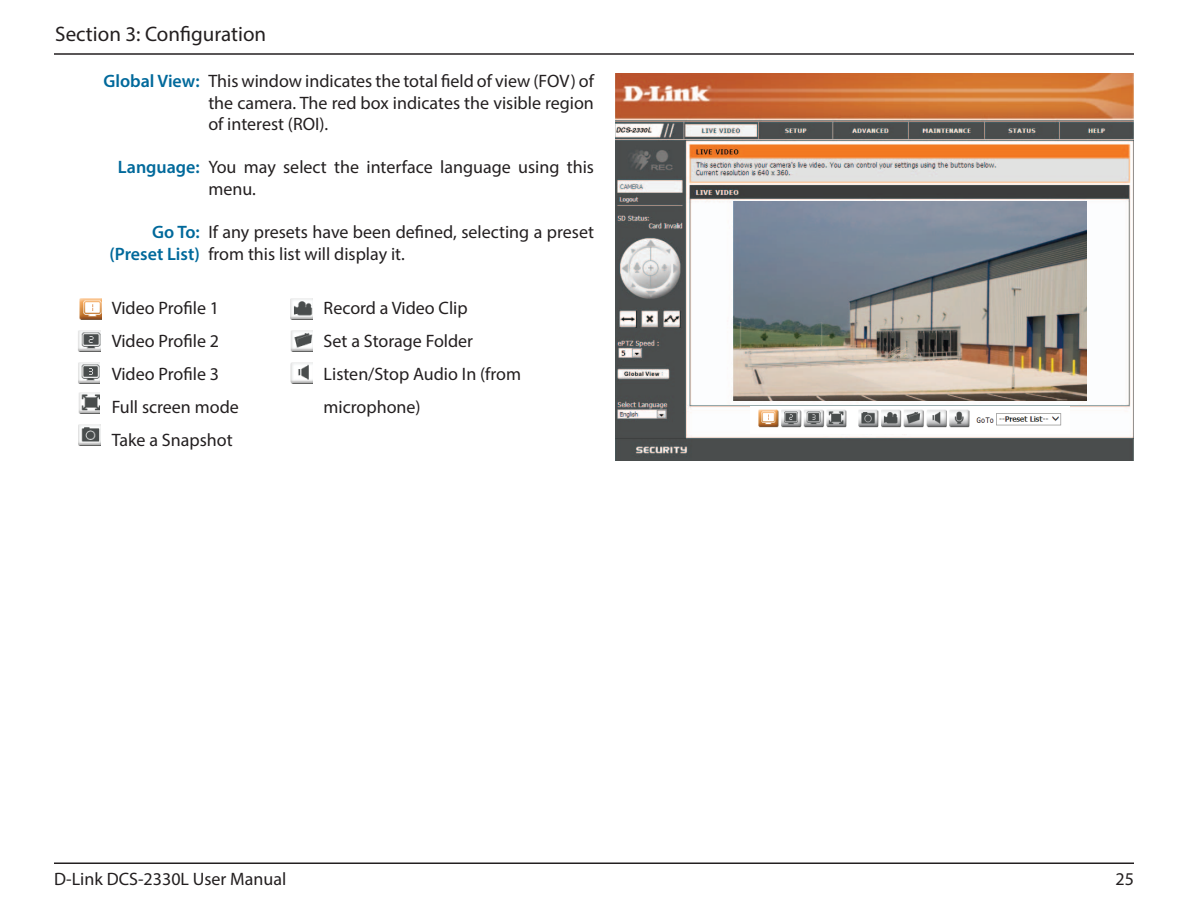
<style>
.page{position:relative;width:1188px;height:918px;background:#fff}
.page>*{position:absolute;margin:0;border:0;box-sizing:border-box;transform-origin:0 0}
.t1{font:21px "Myriad Pro";color:#231f20}
.t2{font:18px/33px "Myriad Pro";color:#231f20}
.t3{font:600 18px/21.6px "Myriad Pro";color:#00699b;text-align:right}
</style>
<div class="page">
<hr style="left:54px;top:53px;width:1080px;height:2px;background:#231f20">
<hr style="left:54px;top:862px;width:1080px;height:2px;background:#231f20">
<img style="left:79px;top:298px;width:22px;height:22px">
<img style="left:78px;top:330px;width:22px;height:22px">
<img style="left:78px;top:362px;width:21px;height:52px">
<img style="left:78px;top:424px;width:22px;height:22px">
<img style="left:290px;top:298px;width:22px;height:22px">
<img style="left:290px;top:330px;width:23px;height:22px">
<img style="left:290px;top:362px;width:23px;height:22px">
<img style="left:615px;top:74px;width:519px;height:386px">
<img style="left:734px;top:202px;width:352px;height:199px">
<img style="left:750px;top:406px;width:319px;height:28px">
<p class="t1" style="left:55px;top:21px;width:213px">Section 3: Configuration</p>
<p class="t3" style="left:103px;top:70px;width:98px">Global View:</p>
<p class="t3" style="left:118px;top:156px;width:83px">Language:</p>
<p class="t3" style="left:109px;top:221px;width:92px">Go To: (Preset List)</p>
<p class="t2" style="left:208px;top:70px;width:387px;line-height:21.6px;text-align:justify">This window indicates the total field of view (FOV) of the camera. The red box indicates the visible region of interest (ROI).</p>
<p class="t2" style="left:208px;top:156px;width:387px;line-height:21.6px">You may select the interface language using this menu.</p>
<p class="t2" style="left:208px;top:221px;width:387px;line-height:21.6px">If any presets have been defined, selecting a preset from this list will display it.</p>
<p class="t2" style="left:112px;top:291px;width:129px">Video Profile 1<br>Video Profile 2<br>Video Profile 3<br>Full screen mode<br>Take a Snapshot</p>
<p class="t2" style="left:324px;top:291px;width:199px">Record a Video Clip<br>Set a Storage Folder<br>Listen/Stop Audio In (from microphone)</p>
<p class="t2" style="left:54px;top:862px;width:234px">D-Link DCS-2330L User Manual</p>
<p class="t2" style="left:1116px;top:862px;width:20px">25</p>
</div>
